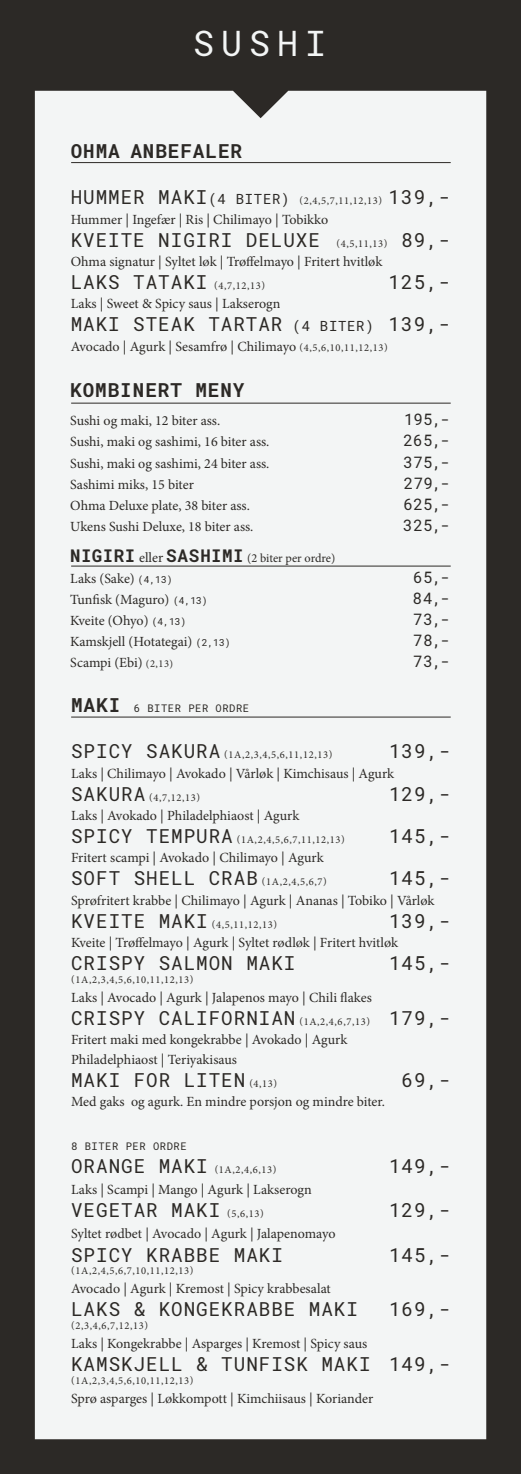
<style>
.page{position:relative;width:521px;height:1474px;background:#fff}
.page>*{position:absolute;margin:0;border:0;box-sizing:border-box;transform-origin:0 0}
.t1{font:35px "Roboto Mono";letter-spacing:.2em;color:#f3f5f5}
.t2{font:19.25px "Roboto Mono";letter-spacing:.05em;color:#2c2926}
.t3{font:700 19.25px "Roboto Mono";letter-spacing:.05em;color:#2c2926}
.t4{font:15.75px "Roboto Mono";letter-spacing:.025em;color:#2c2926}
.t5{font:14px/19.2px "Minion Pro";letter-spacing:-.005em;color:#2c2926}
.t6{font:12.25px "Minion Pro";letter-spacing:-.01em;color:#2c2926}
.t7{font:10.5px "Minion Pro";letter-spacing:.06em;color:#2c2926}
.t8{font:10.5px "Roboto Mono";letter-spacing:.05em;color:#2c2926}
.s1{font-family:"Roboto Mono";font-size:19.25px}
.s2{font-family:"Roboto Mono";font-size:14px}
.s3{font-family:"Minion Pro";font-size:10.5px}
.s4{font-size:14px}
.s5{font-size:10.5px}
.s6{font-family:"Roboto Mono";font-weight:700;font-size:17.5px}
.s7{font-family:"Roboto Mono";font-size:9.62px}
.s8{font-weight:700;font-size:19.25px}
</style>
<div class="page">
<div style="left:0;top:0;width:521px;height:1473px;background:#2c2926"></div>
<div style="left:35px;top:91px;width:451px;height:1348px;background:#f3f5f5"></div>
<hr style="left:71px;top:162px;width:380px;height:1px;background:#2c2926">
<hr style="left:71px;top:403px;width:380px;height:1px;background:#2c2926">
<hr style="left:71px;top:565px;width:380px;height:1px;background:#2c2926">
<hr style="left:71px;top:716px;width:380px;height:1px;background:#2c2926">
<h1 class="t1" style="left:193px;top:19px;width:135px">SUSHI</h1>
<h2 class="t3" style="left:71px;top:137px;width:173px">OHMA ANBEFALER</h2>
<p class="t7" style="left:71px;top:194px;width:381px"><span class="s1">HUMMER MAKI</span><span class="s2">(4 BITER)</span> (2,4,5,7,11,12,13) <span class="s1">139,-</span></p>
<p class="t5" style="left:71px;top:209px;width:259px">Hummer | Ingefær | Ris | Chilimayo | Tobikko</p>
<h2 class="t2" style="left:71px;top:226px;width:381px">KVEITE NIGIRI DELUXE <span class="s3">(4,5,11,13)</span> 89,-</h2>
<p class="t5" style="left:71px;top:252px;width:313px">Ohma signatur | Syltet løk | Trøffelmayo | Fritert hvitløk</p>
<p class="t7" style="left:71px;top:278px;width:196px"><span class="s1">LAKS TATAKI</span> (4,7,12,13)</p>
<h2 class="t2" style="left:389px;top:269px;width:63px">125,-</h2>
<p class="t5" style="left:71px;top:294px;width:211px">Laks | Sweet &amp; Spicy saus | Lakserogn</p>
<h2 class="t2" style="left:71px;top:311px;width:381px">MAKI STEAK TARTAR <span class="s4">(4 BITER)</span> 139,-</h2>
<p class="t5" style="left:71px;top:336px;width:319px">Avocado | Agurk | Sesamfrø | Chilimayo <span class="s5">(4,5,6,10,11,12,13)</span></p>
<h2 class="t3" style="left:70px;top:377px;width:176px">KOMBINERT MENY</h2>
<p class="t5" style="left:70px;top:411px;width:152px">Sushi og maki, 12 biter ass.</p>
<p class="t4" style="left:404px;top:409px;width:47px">195,-</p>
<p class="t5" style="left:70px;top:432px;width:201px">Sushi, maki og sashimi, 16 biter ass.</p>
<p class="t4" style="left:403px;top:430px;width:48px">265,-</p>
<p class="t5" style="left:70px;top:453px;width:201px">Sushi, maki og sashimi, 24 biter ass.</p>
<p class="t4" style="left:404px;top:451px;width:48px">375,-</p>
<p class="t5" style="left:70px;top:474px;width:125px">Sashimi miks, 15 biter</p>
<p class="t4" style="left:404px;top:472px;width:47px">279,-</p>
<p class="t5" style="left:70px;top:495px;width:181px">Ohma Deluxe plate, 38 biter ass.</p>
<p class="t4" style="left:403px;top:493px;width:48px">625,-</p>
<p class="t5" style="left:70px;top:516px;width:185px">Ukens Sushi Deluxe, 18 biter ass.</p>
<p class="t4" style="left:403px;top:514px;width:48px">325,-</p>
<p class="t6" style="left:70px;top:550px;width:267px"><span class="s6">NIGIRI</span> <span class="s4">eller</span> <span class="s6">SASHIMI</span> (2 biter per ordre)</p>
<p class="t5" style="left:70px;top:569px;width:104px">Laks (Sake) <span class="s7">(4,13)</span></p>
<p class="t4" style="left:413px;top:566px;width:38px">65,-</p>
<p class="t5" style="left:70px;top:590px;width:139px">Tunfisk (Maguro) <span class="s7">(4,13)</span></p>
<p class="t4" style="left:413px;top:587px;width:39px">84,-</p>
<p class="t5" style="left:70px;top:611px;width:118px">Kveite (Ohyo) <span class="s7">(4,13)</span></p>
<p class="t4" style="left:413px;top:608px;width:38px">73,-</p>
<p class="t5" style="left:70px;top:632px;width:162px">Kamskjell (Hotategai) <span class="s7">(2,13)</span></p>
<p class="t4" style="left:413px;top:629px;width:38px">78,-</p>
<p class="t5" style="left:70px;top:653px;width:104px">Scampi (Ebi) <span class="s5">(2,13)</span></p>
<p class="t4" style="left:413px;top:650px;width:38px">73,-</p>
<p class="t8" style="left:71px;top:701px;width:180px"><span class="s8">MAKI</span> 6 BITER PER ORDRE</p>
<p class="t7" style="left:71px;top:748px;width:263px"><span class="s1">SPICY SAKURA</span> (1A,2,3,4,5,6,11,12,13)</p>
<h2 class="t2" style="left:389px;top:738px;width:63px">139,-</h2>
<p class="t5" style="left:71px;top:763px;width:324px">Laks | Chilimayo | Avokado | Vårløk | Kimchisaus | Agurk</p>
<p class="t7" style="left:71px;top:790px;width:131px"><span class="s1">SAKURA</span> (4,7,12,13)</p>
<h2 class="t2" style="left:389px;top:780px;width:63px">129,-</h2>
<p class="t5" style="left:71px;top:806px;width:230px">Laks | Avokado | Philadelphiaost | Agurk</p>
<p class="t7" style="left:71px;top:832px;width:275px"><span class="s1">SPICY TEMPURA</span> (1A,2,4,5,6,7,11,12,13)</p>
<h2 class="t2" style="left:389px;top:822px;width:63px">145,-</h2>
<p class="t5" style="left:71px;top:848px;width:254px">Fritert scampi | Avokado | Chilimayo | Agurk</p>
<p class="t7" style="left:71px;top:875px;width:257px"><span class="s1">SOFT SHELL CRAB</span> (1A,2,4,5,6,7)</p>
<h2 class="t2" style="left:389px;top:865px;width:63px">145,-</h2>
<p class="t5" style="left:71px;top:890px;width:365px">Sprøfritert krabbe | Chilimayo | Agurk | Ananas | Tobiko | Vårløk</p>
<p class="t7" style="left:71px;top:917px;width:207px"><span class="s1">KVEITE MAKI</span> (4,5,11,12,13)</p>
<h2 class="t2" style="left:389px;top:907px;width:63px">139,-</h2>
<p class="t5" style="left:71px;top:933px;width:328px">Kveite | Trøffelmayo | Agurk | Syltet rødløk | Fritert hvitløk</p>
<h2 class="t2" style="left:71px;top:949px;width:226px">CRISPY SALMON MAKI</h2>
<h2 class="t2" style="left:389px;top:949px;width:63px">145,-</h2>
<p class="t7" style="left:71px;top:972px;width:124px">(1A,2,3,4,5,6,10,11,12,13)</p>
<p class="t5" style="left:71px;top:988px;width:302px">Laks | Avocado | Agurk | Jalapenos mayo | Chili flakes</p>
<h2 class="t2" style="left:71px;top:1004px;width:381px">CRISPY CALIFORNIAN <span class="s3">(1A,2,4,6,7,13)</span> 179,-</h2>
<p class="t5" style="left:71px;top:1030px;width:278px">Fritert maki med kongekrabbe | Avokado | Agurk<br>Philadelphiaost | Teriyakisaus</p>
<h2 class="t2" style="left:71px;top:1066px;width:208px">MAKI FOR LITEN <span class="s3">(4,13)</span></h2>
<h2 class="t2" style="left:402px;top:1066px;width:51px">69,-</h2>
<p class="t5" style="left:71px;top:1091px;width:315px">Med gaks og agurk. En mindre porsjon og mindre biter.</p>
<p class="t8" style="left:71px;top:1139px;width:117px">8 BITER PER ORDRE</p>
<p class="t7" style="left:71px;top:1162px;width:207px"><span class="s1">ORANGE MAKI</span> (1A,2,4,6,13)</p>
<h2 class="t2" style="left:389px;top:1152px;width:63px">149,-</h2>
<p class="t5" style="left:71px;top:1180px;width:242px">Laks | Scampi | Mango | Agurk | Lakserogn</p>
<h2 class="t2" style="left:71px;top:1196px;width:194px">VEGETAR MAKI <span class="s3">(5,6,13)</span></h2>
<h2 class="t2" style="left:389px;top:1196px;width:63px">129,-</h2>
<p class="t5" style="left:71px;top:1224px;width:266px">Syltet rødbet | Avocado | Agurk | Jalapenomayo</p>
<h2 class="t2" style="left:71px;top:1241px;width:213px">SPICY KRABBE MAKI</h2>
<h2 class="t2" style="left:389px;top:1241px;width:63px">145,-</h2>
<p class="t7" style="left:71px;top:1263px;width:124px">(1A,2,4,5,6,7,10,11,12,13)</p>
<p class="t5" style="left:71px;top:1279px;width:261px">Avocado | Agurk | Kremost | Spicy krabbesalat</p>
<h2 class="t2" style="left:71px;top:1296px;width:288px">LAKS &amp; KONGEKRABBE MAKI</h2>
<h2 class="t2" style="left:389px;top:1296px;width:63px">169,-</h2>
<p class="t7" style="left:71px;top:1318px;width:79px">(2,3,4,6,7,12,13)</p>
<p class="t5" style="left:71px;top:1334px;width:298px">Laks | Kongekrabbe | Asparges | Kremost | Spicy saus</p>
<h2 class="t2" style="left:71px;top:1350px;width:381px">KAMSKJELL &amp; TUNFISK MAKI 149,-</h2>
<p class="t7" style="left:71px;top:1373px;width:124px">(1A,2,3,4,5,6,10,11,12,13)</p>
<p class="t5" style="left:71px;top:1389px;width:304px">Sprø asparges | Løkkompott | Kimchiisaus | Koriander</p>
</div>
